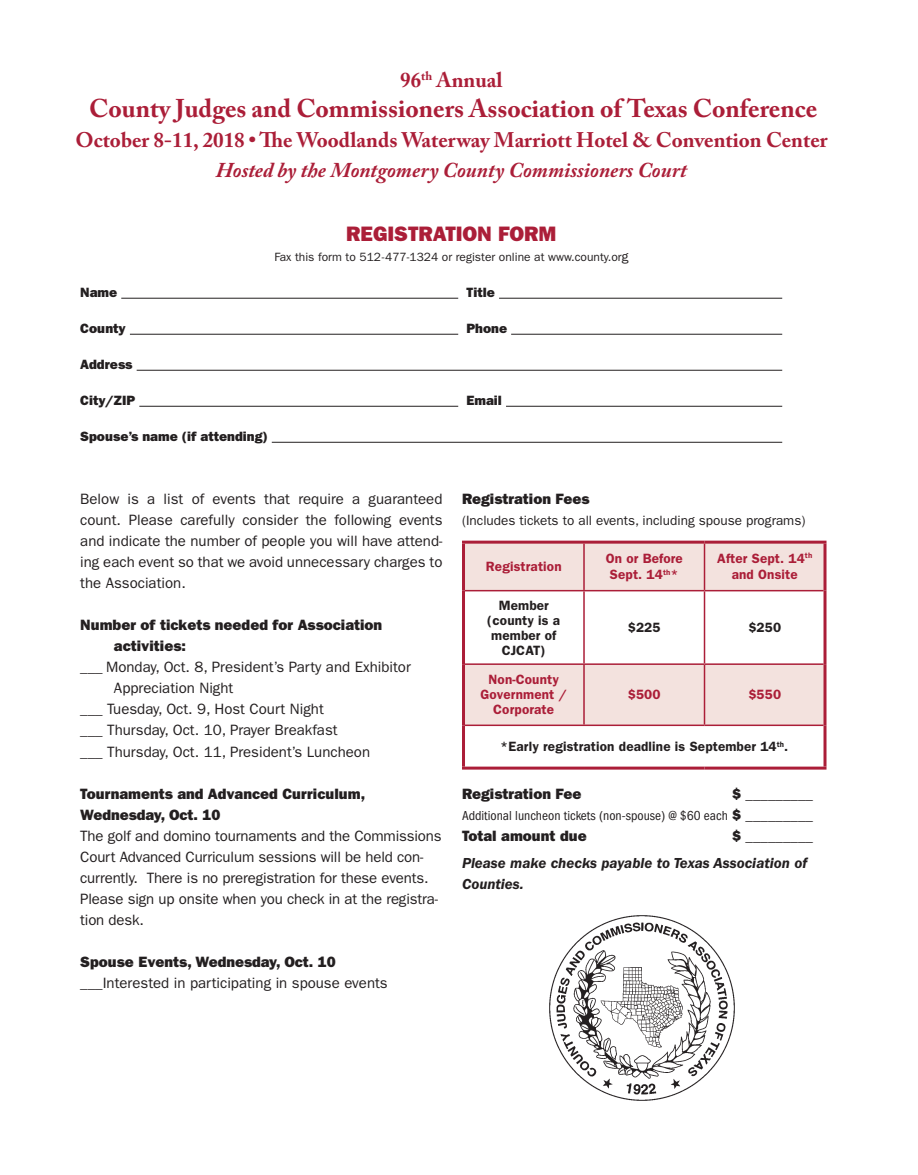
<style>
.page{position:relative;width:918px;height:1175px;background:#fff}
.page>*{position:absolute;margin:0;border:0;box-sizing:border-box;transform-origin:0 0}
.t1{font:700 25.5px "Adobe Caslon Pro";color:#ab1e38}
.t2{font:700 21px "Adobe Caslon Pro";color:#ab1e38}
.t3{font:italic 700 21px "Adobe Caslon Pro";color:#ab1e38}
.t4{font:21px "ITC Franklin Gothic Std Hvy";color:#ab1e38}
.t5{font:15px/21px "ITC Franklin Gothic Std";color:#231f20;text-align:justify}
.t6{font:15px/21px "ITC Franklin Gothic Std Hvy";color:#231f20}
.t7{font:italic 600 15px/21px "ITC Franklin Gothic Std";color:#231f20}
.t8{font:600 13.5px/16.5px "ITC Franklin Gothic Std";letter-spacing:.01em;color:#ab1e38;text-align:center}
.t9{font:600 13.5px/15px "ITC Franklin Gothic Std";letter-spacing:.01em;color:#231f20;text-align:center}
.t10{font:13.5px "ITC Franklin Gothic Std Hvy";color:#231f20}
.t11{font:condensed 13.5px "ITC Franklin Gothic Std";color:#231f20}
.t12{font:13.5px "ITC Franklin Gothic Std";color:#231f20}
.t13{font:12px "ITC Franklin Gothic Std";color:#231f20}
.s1{font-size:13.5px}
.s2{font-family:"Minion Pro"}
.s3{font-family:"ITC Franklin Gothic Std Hvy";font-stretch:normal;font-size:15px}
</style>
<div class="page">
<hr style="left:121px;top:298px;width:337px;height:1px;background:#231f20">
<hr style="left:499px;top:298px;width:283px;height:1px;background:#231f20">
<hr style="left:130px;top:334px;width:328px;height:1px;background:#231f20">
<hr style="left:511px;top:334px;width:271px;height:1px;background:#231f20">
<hr style="left:137px;top:370px;width:645px;height:1px;background:#231f20">
<hr style="left:139px;top:406px;width:319px;height:1px;background:#231f20">
<hr style="left:506px;top:406px;width:276px;height:1px;background:#231f20">
<hr style="left:272px;top:442px;width:510px;height:1px;background:#231f20">
<div style="left:465px;top:543px;width:359px;height:181px;background:#f3e2de"></div>
<svg style="left:465px;top:591px;width:359px;height:72px"></svg>
<hr style="left:462px;top:725px;width:3px;height:41px;background:#ab1e38">
<hr style="left:824px;top:725px;width:3px;height:41px;background:#ab1e38">
<hr style="left:462px;top:766px;width:122px;height:3px;background:#ab1e38">
<hr style="left:584px;top:766px;width:121px;height:3px;background:#ab1e38">
<hr style="left:705px;top:766px;width:122px;height:3px;background:#ab1e38">
<hr style="left:462px;top:540px;width:122px;height:3px;background:#ab1e38">
<hr style="left:462px;top:543px;width:3px;height:47px;background:#ab1e38">
<hr style="left:584px;top:540px;width:121px;height:3px;background:#ab1e38">
<hr style="left:705px;top:540px;width:122px;height:3px;background:#ab1e38">
<hr style="left:824px;top:543px;width:3px;height:47px;background:#ab1e38">
<hr style="left:583px;top:543px;width:2px;height:47px;background:#ab1e38">
<hr style="left:704px;top:543px;width:1px;height:47px;background:#ab1e38">
<hr style="left:465px;top:590px;width:119px;height:1px;background:#ab1e38">
<hr style="left:584px;top:590px;width:121px;height:1px;background:#ab1e38">
<hr style="left:705px;top:590px;width:119px;height:1px;background:#ab1e38">
<hr style="left:462px;top:590px;width:3px;height:74px;background:#ab1e38">
<hr style="left:824px;top:590px;width:3px;height:74px;background:#ab1e38">
<hr style="left:583px;top:591px;width:2px;height:72px;background:#ab1e38">
<hr style="left:704px;top:591px;width:1px;height:72px;background:#ab1e38">
<hr style="left:465px;top:663px;width:119px;height:2px;background:#ab1e38">
<hr style="left:584px;top:663px;width:121px;height:2px;background:#ab1e38">
<hr style="left:583px;top:665px;width:2px;height:59px;background:#ab1e38">
<hr style="left:705px;top:663px;width:119px;height:2px;background:#ab1e38">
<hr style="left:704px;top:665px;width:1px;height:59px;background:#ab1e38">
<hr style="left:465px;top:724px;width:119px;height:2px;background:#ab1e38">
<hr style="left:584px;top:724px;width:121px;height:2px;background:#ab1e38">
<hr style="left:705px;top:724px;width:119px;height:2px;background:#ab1e38">
<hr style="left:462px;top:664px;width:3px;height:61px;background:#ab1e38">
<hr style="left:824px;top:664px;width:3px;height:61px;background:#ab1e38">
<img style="left:549px;top:915px;width:186px;height:186px">
<h2 class="t2" style="left:400px;top:67px;width:104px">96<sup>th</sup> Annual</h2>
<h1 class="t1" style="left:89px;top:93px;width:730px">County Judges and Commissioners Association of Texas Conference</h1>
<h2 class="t2" style="left:75px;top:127px;width:754px">October 8-11, 2018 • The Woodlands Waterway Marriott Hotel &amp; Convention Center</h2>
<h2 class="t3" style="left:216px;top:157px;width:473px">Hosted by the Montgomery County Commissioners Court</h2>
<h2 class="t4" style="left:346px;top:221px;width:212px">REGISTRATION FORM</h2>
<p class="t13" style="left:274px;top:250px;width:356px">Fax this form to 512-477-1324 or register online at www.county.or<span class="s1">g</span></p>
<p class="t10" style="left:80px;top:284px;width:38px">Name</p>
<p class="t10" style="left:466px;top:284px;width:30px">Title</p>
<p class="t10" style="left:80px;top:320px;width:47px">County</p>
<p class="t10" style="left:466px;top:320px;width:42px">Phone</p>
<p class="t10" style="left:80px;top:356px;width:54px">Address</p>
<p class="t10" style="left:80px;top:392px;width:57px">City/ZIP</p>
<p class="t10" style="left:466px;top:392px;width:37px">Email</p>
<p class="t10" style="left:80px;top:428px;width:189px">Spouse’s name (if attending)</p>
<p class="t5" style="left:80px;top:489px;width:364px">Below is a list of events that require a guaranteed count. Please carefully consider the following events and indicate the number of people you will have attend&shy;ing each event so that we avoid unnecessary charges to the Association.</p>
<p class="t6" style="left:114px;top:615px;width:270px;text-indent:-34px">Number of tickets needed for Association activities:</p>
<p class="t5" style="left:80px;top:657px;width:332px"><span class="s2">___</span> Monday, Oct. 8, President’s Party and Exhibitor</p>
<p class="t5" style="left:114px;top:678px;width:121px">Appreciation Night</p>
<p class="t5" style="left:80px;top:699px;width:245px">___ Tuesday, Oct. 9, Host Court Night</p>
<p class="t5" style="left:80px;top:720px;width:259px">___ Thursday, Oct. 10, Prayer Breakfast</p>
<p class="t5" style="left:80px;top:741px;width:291px">___ Thursday, Oct. 11, President’s Luncheon</p>
<p class="t6" style="left:80px;top:783px;width:287px">Tournaments and Advanced Curriculum,<br>Wednesday, Oct. 10</p>
<p class="t5" style="left:80px;top:825px;width:363px;text-align:left">The golf and domino tournaments and the Commissions Court Advanced Curriculum sessions will be held con&shy;currently. There is no preregistration for these events.<br>Please sign up onsite when you check in at the registra&shy;tion desk.</p>
<p class="t6" style="left:80px;top:951px;width:257px">Spouse Events, Wednesday, Oct. 10</p>
<p class="t5" style="left:80px;top:972px;width:309px">___Interested in participating in spouse events</p>
<p class="t6" style="left:462px;top:489px;width:129px">Registration Fees</p>
<p class="t12" style="left:462px;top:513px;width:345px">(Includes tickets to all events, including spouse programs)</p>
<p class="t8" style="left:486px;top:558px;width:77px">Registration</p>
<p class="t8" style="left:606px;top:550px;width:79px">On or Before<br>Sept. 14<sup>th</sup>*</p>
<p class="t8" style="left:717px;top:550px;width:97px">After Sept. 14<sup>th </sup>and Onsite</p>
<p class="t9" style="left:487px;top:597px;width:75px">Member (county is a member of<br>CJCAT)</p>
<p class="t9" style="left:628px;top:620px;width:34px">$225</p>
<p class="t9" style="left:748px;top:620px;width:34px">$250</p>
<p class="t8" style="left:481px;top:672px;width:88px;line-height:15px">Non-County<br>Government /<br>Corporate</p>
<p class="t8" style="left:628px;top:686px;width:34px">$500</p>
<p class="t8" style="left:748px;top:686px;width:34px">$550</p>
<p class="t9" style="left:500px;top:739px;width:290px">*Early registration deadline is September 14<sup>th</sup>.</p>
<p class="t6" style="left:462px;top:783px;width:121px">Registration Fee</p>
<p class="t6" style="left:732px;top:783px;width:82px">$ _________</p>
<p class="t11" style="left:462px;top:807px;width:353px">Additional luncheon tickets (non-spouse) @ $60 each <span class="s3">$ _________</span></p>
<p class="t6" style="left:462px;top:825px;width:126px">Total amount due</p>
<p class="t6" style="left:732px;top:825px;width:82px">$ _________</p>
<p class="t7" style="left:462px;top:853px;width:347px">Please make checks payable to Texas Association of<br>Counties.</p>
</div>
